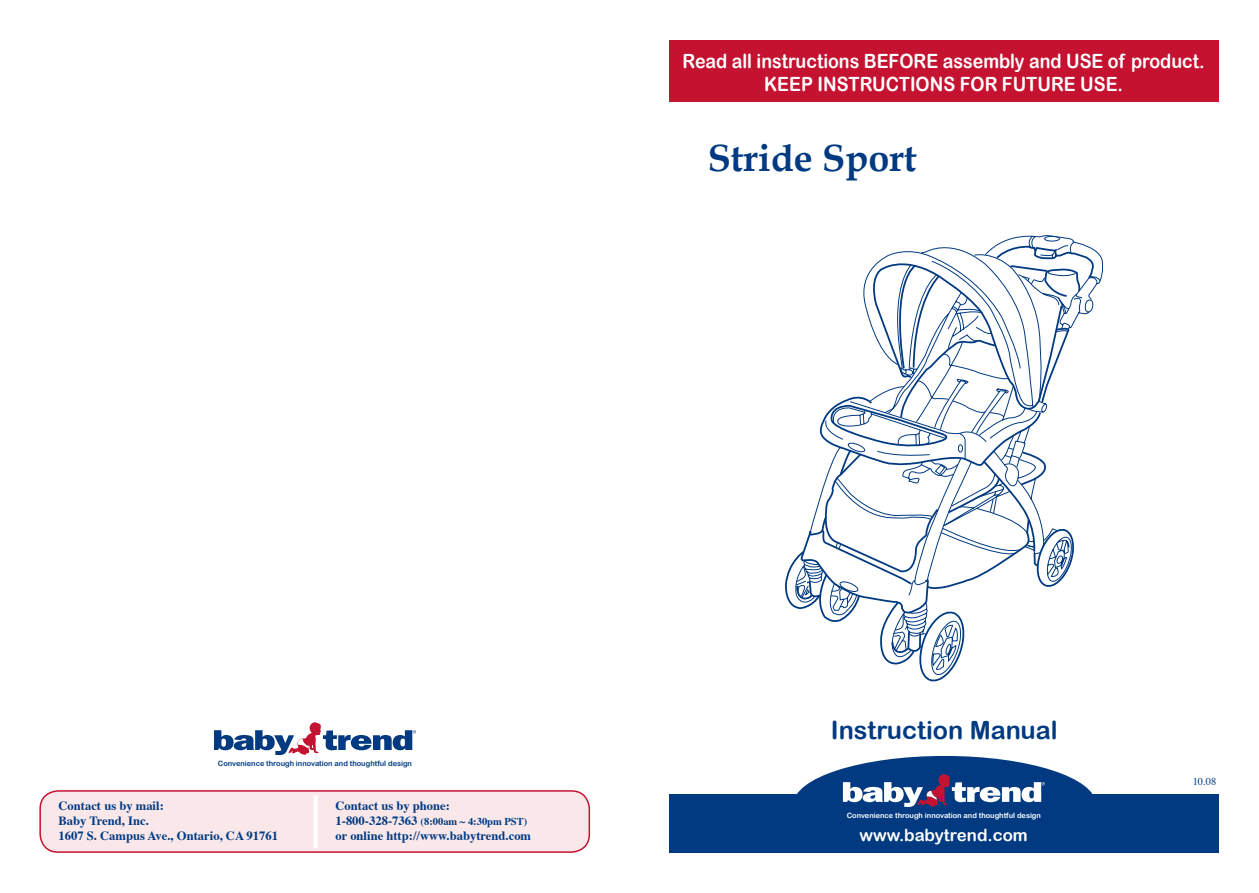
<style>
.page{position:relative;width:1259px;height:893px;background:#fff}
.page>*{position:absolute;margin:0;border:0;box-sizing:border-box;transform-origin:0 0}
.t1{font:700 37.8px "Book Antiqua";color:#013a81}
.t2{font:25.2px "Arial Rounded MT Bold";color:#013a81}
.t3{font:19.65px/23.1px "Arial Rounded MT Bold";color:#fff;text-align:center;scale:.91 1}
.t4{font:16.8px "Arial Rounded MT Bold";color:#fff}
.t5{font:700 12.6px/15.1px "Times";color:#013a81}
.t6{font:700 10.5px "Times";color:#013a81}
.t7{font:10.5px "Times";color:#013a81}
.t8{font:7.35px "Arial Rounded MT Bold";color:#fff}
.t9{font:7.35px "Arial Rounded MT Bold";color:#013a81}
.s1{font-size:12.6px}
</style>
<div class="page">
<div style="left:793px;top:756px;width:303px;height:97px;background:#013a81;border-radius:50%"></div>
<div style="left:669px;top:794px;width:549px;height:59px;background:#013a81"></div>
<svg style="left:843px;top:774px;width:202px;height:33px"></svg>
<div style="left:669px;top:40px;width:549px;height:62px;background:#c41230"></div>
<svg style="left:785px;top:235px;width:318px;height:447px"></svg>
<div style="left:40px;top:791px;width:549px;height:61px;background:#f9e7ea;border-radius:18px"></div>
<div style="left:39px;top:790px;width:551px;height:63px;border:2px solid #c41230;border-radius:18px"></div>
<div style="left:313px;top:795px;width:5px;height:53px;background:#fff"></div>
<svg style="left:214px;top:722px;width:202px;height:33px"></svg>
<h3 class="t3" style="left:682px;top:49px;width:575px">Read all instructions BEFORE assembly and USE of product.<br>KEEP INSTRUCTIONS FOR FUTURE USE.</h3>
<h1 class="t1" style="left:708px;top:136px;width:210px">Stride Sport</h1>
<p class="t9" style="left:218px;top:759px;width:196px">Convenience through innovation and thoughtful design</p>
<p class="t5" style="left:58px;top:796px;width:221px">Contact us by mail:<br>Baby Trend, Inc.<br>1607 S. Campus Ave., Ontario, CA 91761</p>
<p class="t5" style="left:335px;top:796px;width:116px">Contact us by phone:</p>
<p class="t6" style="left:335px;top:811px;width:193px"><span class="s1">1-800-328-7363</span> (8:00am ~ 4:30pm PST)</p>
<p class="t5" style="left:335px;top:827px;width:197px">or online http://www.babytrend.com</p>
<h2 class="t2" style="left:831px;top:715px;width:228px">Instruction Manual</h2>
<p class="t8" style="left:847px;top:811px;width:196px">Convenience through innovation and thoughtful design</p>
<h3 class="t4" style="left:859px;top:825px;width:170px">www.babytrend.com</h3>
<p class="t7" style="left:1192px;top:771px;width:25px">10.08</p>
</div>
